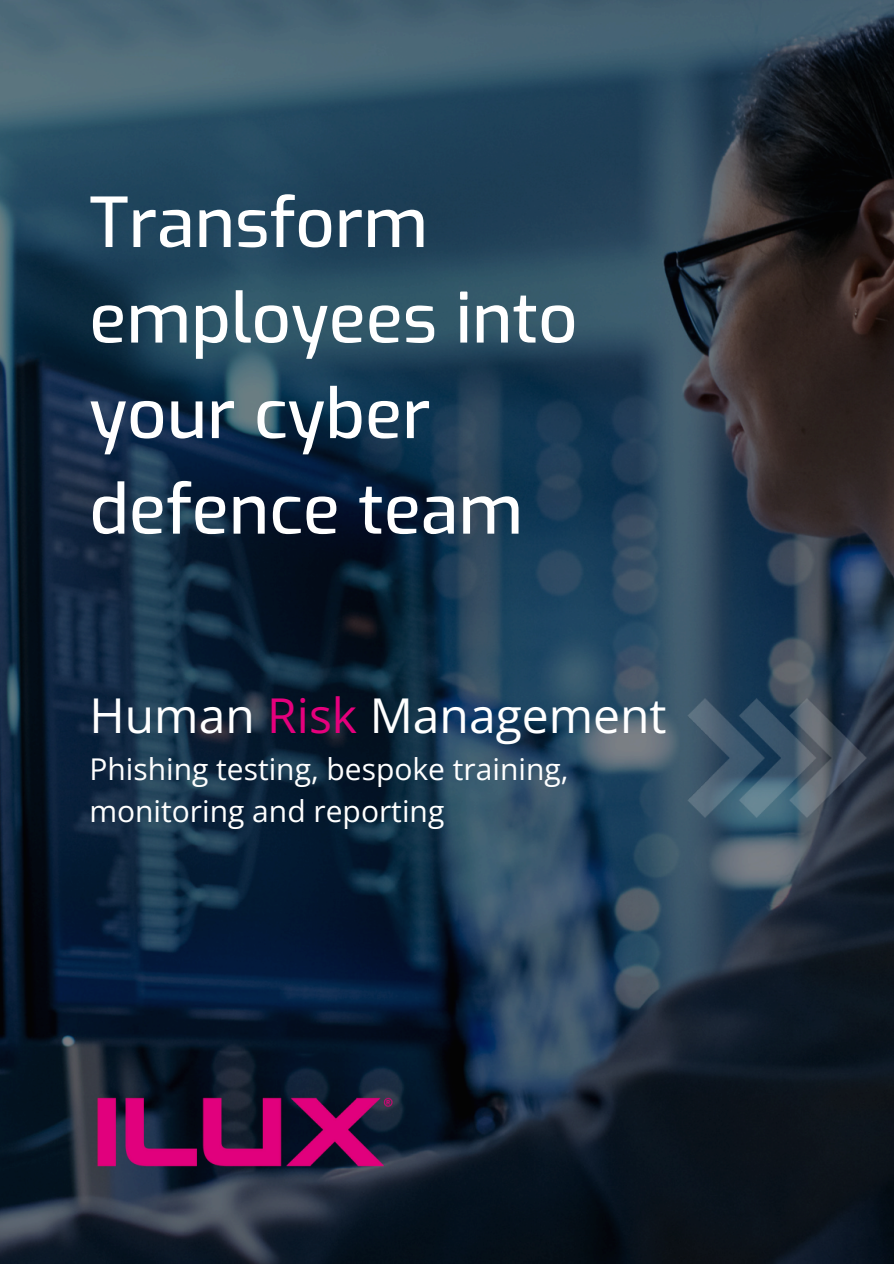
<style>
.page{position:relative;width:894px;height:1264px;background:#fff}
.page>*{position:absolute;margin:0;border:0;box-sizing:border-box;transform-origin:0 0}
.t1{font:500 68.55px/95.6px "Exo";color:#fff}
.t2{font:48px "Open Sans";color:#fff}
.t3{font:30px "Open Sans";color:#fff}
.s1{color:#e5007d}
</style>
<div class="page">
<img style="left:0;top:0;width:893px;height:1263px">
<img style="left:0;top:1000px;width:489px;height:263px">
<img style="left:681px;top:698px;width:191px;height:120px">
<p class="t1" style="left:89px;top:176px;width:489px">Transform employees into your cyber defence team</p>
<h1 class="t2" style="left:89px;top:681px;width:578px">Human <span class="s1">Risk</span> Management</h1>
<p class="t3" style="left:89px;top:748px;width:480px">Phishing testing, bespoke training,</p>
<p class="t3" style="left:89px;top:789px;width:356px">monitoring and reporting</p>
</div>
